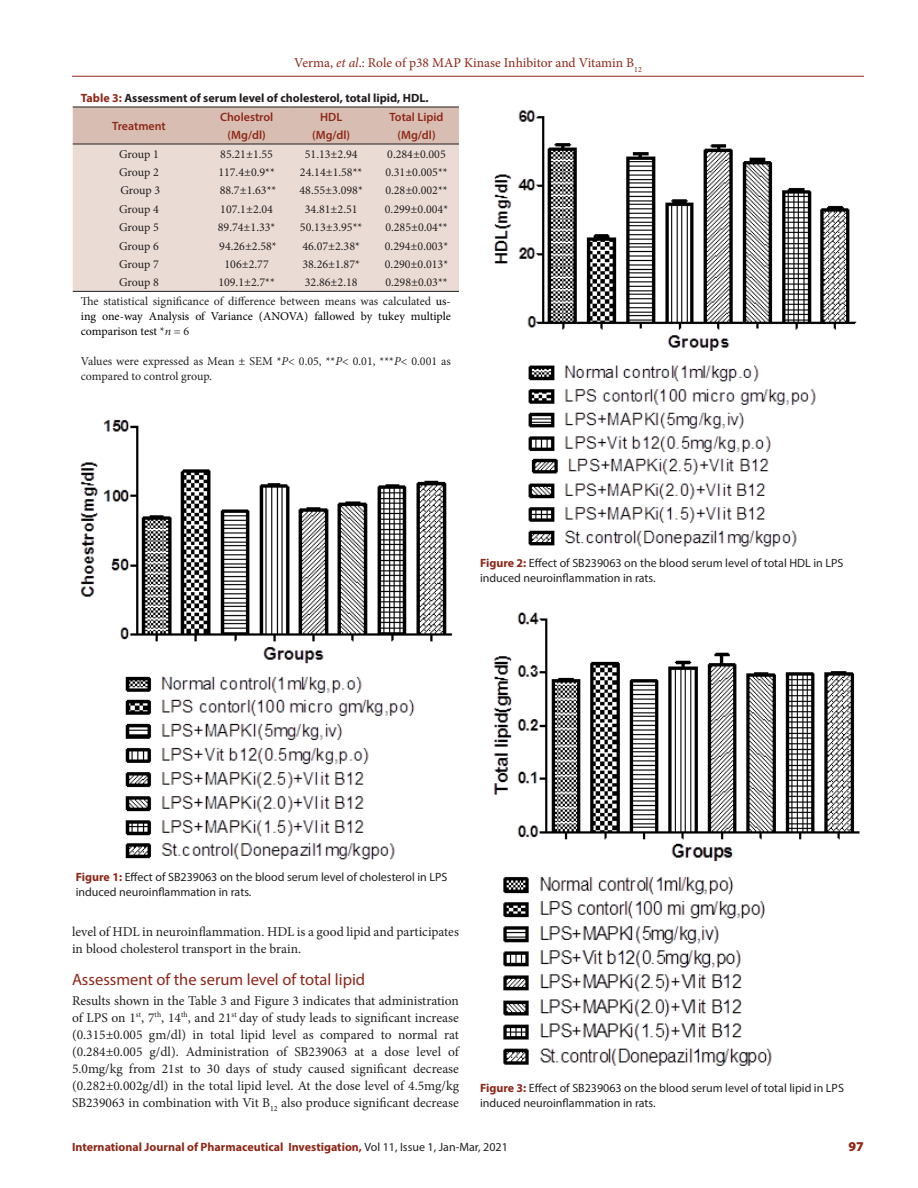
<style>
.page{position:relative;width:918px;height:1188px;background:#fff}
.page>*{position:absolute;margin:0;border:0;box-sizing:border-box;transform-origin:0 0}
._2_HD{font:16.5px "Myriad Pro";color:#8e2718}
.TXT{font:13.5px/17px "Minion Pro";color:#231f20}
.t1{font:13.5px "Minion Pro";letter-spacing:-.005em;color:#8e2718}
.t2{font:900 13.5px "Myriad Pro";color:#8e2718}
.TB{font:12px "Minion Pro";color:#231f20}
.FIG_CAP{font:12px/15px "Myriad Pro";color:#231f20}
.TFN{font:12px/15px "Minion Pro";letter-spacing:-.005em;color:#000;text-align:justify}
.TFN-2{font:12px/15px "Minion Pro";letter-spacing:-.005em;color:#231f20}
.t3{font:700 12px "Myriad Pro";color:#8e2718}
.TT{font:700 12px "Myriad Pro";color:#231f20}
.TCH{font:600 12px "Myriad Pro";color:#8e2718}
.s1{font-style:italic}
.s2{color:#8e2718}
.s3{color:#231f20}
.s4{font-style:italic;color:#231f20}
.s5{font-weight:700;color:#8e2718}
.s6{font-weight:400;color:#231f20}
</style>
<div class="page">
<hr style="left:72px;top:76px;width:792px;height:1px;background:#8e2718">
<div style="left:73px;top:108px;width:386px;height:36px;background:#d7bdb2"></div>
<div style="left:73px;top:145px;width:386px;height:146px;background:#eadbd4"></div>
<hr style="left:73px;top:107px;width:132px;height:1px;background:#231f20">
<hr style="left:205px;top:107px;width:83px;height:1px;background:#231f20">
<hr style="left:288px;top:107px;width:86px;height:1px;background:#231f20">
<hr style="left:374px;top:107px;width:85px;height:1px;background:#231f20">
<hr style="left:73px;top:144px;width:132px;height:1px;background:#231f20">
<hr style="left:205px;top:144px;width:83px;height:1px;background:#231f20">
<hr style="left:288px;top:144px;width:86px;height:1px;background:#231f20">
<hr style="left:374px;top:144px;width:85px;height:1px;background:#231f20">
<hr style="left:73px;top:291px;width:132px;height:1px;background:#231f20">
<hr style="left:205px;top:291px;width:83px;height:1px;background:#231f20">
<hr style="left:288px;top:291px;width:86px;height:1px;background:#231f20">
<hr style="left:374px;top:291px;width:85px;height:1px;background:#231f20">
<img style="left:80px;top:419px;width:373px;height:441px">
<img style="left:494px;top:110px;width:363px;height:437px">
<img style="left:494px;top:612px;width:366px;height:454px">
<p class="t1" style="left:294px;top:54px;width:349px">Verma, <span class="s1">et al</span>.: Role of p38 MAP Kinase Inhibitor and Vitamin B<sub>12</sub></p>
<p class="TT" style="left:81px;top:90px;width:349px"><span class="s2">Table 3:</span> Assessment of serum level of cholesterol, total lipid, HDL.</p>
<p class="TCH" style="left:112px;top:118px;width:55px">Treatment</p>
<p class="TCH" style="left:220px;top:109px;width:55px">Cholestrol</p>
<p class="TCH" style="left:228px;top:127px;width:40px">(Mg/dl)</p>
<p class="TCH" style="left:390px;top:109px;width:56px">Total Lipid</p>
<p class="TCH" style="left:397px;top:127px;width:40px">(Mg/dl)</p>
<p class="TCH" style="left:320px;top:109px;width:24px">HDL</p>
<p class="TCH" style="left:312px;top:127px;width:40px">(Mg/dl)</p>
<p class="TB" style="left:119px;top:146px;width:41px">Group 1</p>
<p class="TB" style="left:220px;top:146px;width:54px">85.21±1.55</p>
<p class="TB" style="left:305px;top:146px;width:54px">51.13±2.94</p>
<p class="TB" style="left:387px;top:146px;width:60px">0.284±0.005</p>
<p class="TB" style="left:119px;top:164px;width:41px">Group 2</p>
<p class="TB" style="left:218px;top:164px;width:58px">117.4±0.9**</p>
<p class="TB" style="left:300px;top:164px;width:64px">24.14±1.58**</p>
<p class="TB" style="left:385px;top:164px;width:64px">0.31±0.005**</p>
<p class="TB" style="left:120px;top:183px;width:41px">Group 3</p>
<p class="TB" style="left:220px;top:183px;width:58px">88.7±1.63**</p>
<p class="TB" style="left:300px;top:183px;width:65px">48.55±3.098*</p>
<p class="TB" style="left:385px;top:183px;width:64px">0.28±0.002**</p>
<p class="TB" style="left:119px;top:201px;width:41px">Group 4</p>
<p class="TB" style="left:220px;top:201px;width:54px">107.1±2.04</p>
<p class="TB" style="left:305px;top:201px;width:54px">34.81±2.51</p>
<p class="TB" style="left:385px;top:201px;width:65px">0.299±0.004*</p>
<p class="TB" style="left:119px;top:219px;width:41px">Group 5</p>
<p class="TB" style="left:218px;top:219px;width:59px">89.74±1.33*</p>
<p class="TB" style="left:300px;top:219px;width:64px">50.13±3.95**</p>
<p class="TB" style="left:385px;top:219px;width:64px">0.285±0.04**</p>
<p class="TB" style="left:119px;top:238px;width:41px">Group 6</p>
<p class="TB" style="left:219px;top:238px;width:59px">94.26±2.58*</p>
<p class="TB" style="left:302px;top:238px;width:59px">46.07±2.38*</p>
<p class="TB" style="left:385px;top:238px;width:65px">0.294±0.003*</p>
<p class="TB" style="left:119px;top:256px;width:41px">Group 7</p>
<p class="TB" style="left:225px;top:256px;width:46px">106±2.77</p>
<p class="TB" style="left:302px;top:256px;width:59px">38.26±1.87*</p>
<p class="TB" style="left:385px;top:256px;width:65px">0.290±0.013*</p>
<p class="TB" style="left:119px;top:275px;width:41px">Group 8</p>
<p class="TB" style="left:218px;top:275px;width:58px">109.1±2.7**</p>
<p class="TB" style="left:305px;top:275px;width:54px">32.86±2.18</p>
<p class="TB" style="left:385px;top:275px;width:64px">0.298±0.03**</p>
<p class="TFN" style="left:81px;top:294px;width:372px"><span class="s3">The statistical significance of difference between means was calculated</span> us&shy;ing one-way Analysis of Variance (ANOVA) fallowed by tukey multiple comparison test <span class="s3">*</span><span class="s4">n</span> <span class="s3">= 6</span></p>
<p class="TFN-2" style="left:81px;top:353px;width:372px">Values were expressed as Mean ± SEM *<span class="s1">P</span>&lt; 0.05, **<span class="s1">P</span>&lt; 0.01, ***<span class="s1">P</span>&lt; 0.001 as compared to control group.</p>
<p class="FIG_CAP" style="left:480px;top:555px;width:365px"><span class="s5">Figure 2:</span> Effect of SB239063 on the blood serum level of total HDL in LPS induced neuroinflammation in rats.</p>
<p class="FIG_CAP" style="left:76px;top:869px;width:373px"><span class="s5">Figure 1:</span> Effect of SB239063 on the blood serum level of cholesterol in LPS induced neuroinflammation in rats.</p>
<p class="TXT" style="left:72px;top:923px;width:389px">level of HDL in neuroinflammation. HDL is a good lipid and participates in blood cholesterol transport in the brain.</p>
<p class="_2_HD" style="left:72px;top:969px;width:295px">Assessment of the serum level of total lipid</p>
<p class="TXT" style="left:72px;top:992px;width:389px;text-align:justify">Results shown in the Table 3 and Figure 3 indicates that administration of LPS on 1<sup>st</sup>, 7<sup>th</sup>, 14<sup>th</sup>, and 21<sup>st</sup> day of study leads to significant increase (0.315±0.005 gm/dl) in total lipid level as compared to normal rat (0.284±0.005 g/dl). Administration of SB239063 at a dose level of 5.0mg/kg from 21st to 30 days of study caused significant decrease (0.282±0.002g/dl) in the total lipid level. At the dose level of 4.5mg/kg SB239063 in combination with Vit B<sub>12</sub> also produce significant decrease</p>
<p class="FIG_CAP" style="left:480px;top:1081px;width:365px"><span class="s5">Figure 3:</span> Effect of SB239063 on the blood serum level of total lipid in LPS induced neuroinflammation in rats.</p>
<p class="t3" style="left:72px;top:1139px;width:437px">International Journal of Pharmaceutical Investigation, <span class="s6">Vol 11, Issue 1, Jan-Mar, 2021</span></p>
<p class="t2" style="left:849px;top:1137px;width:17px">97</p>
</div>
